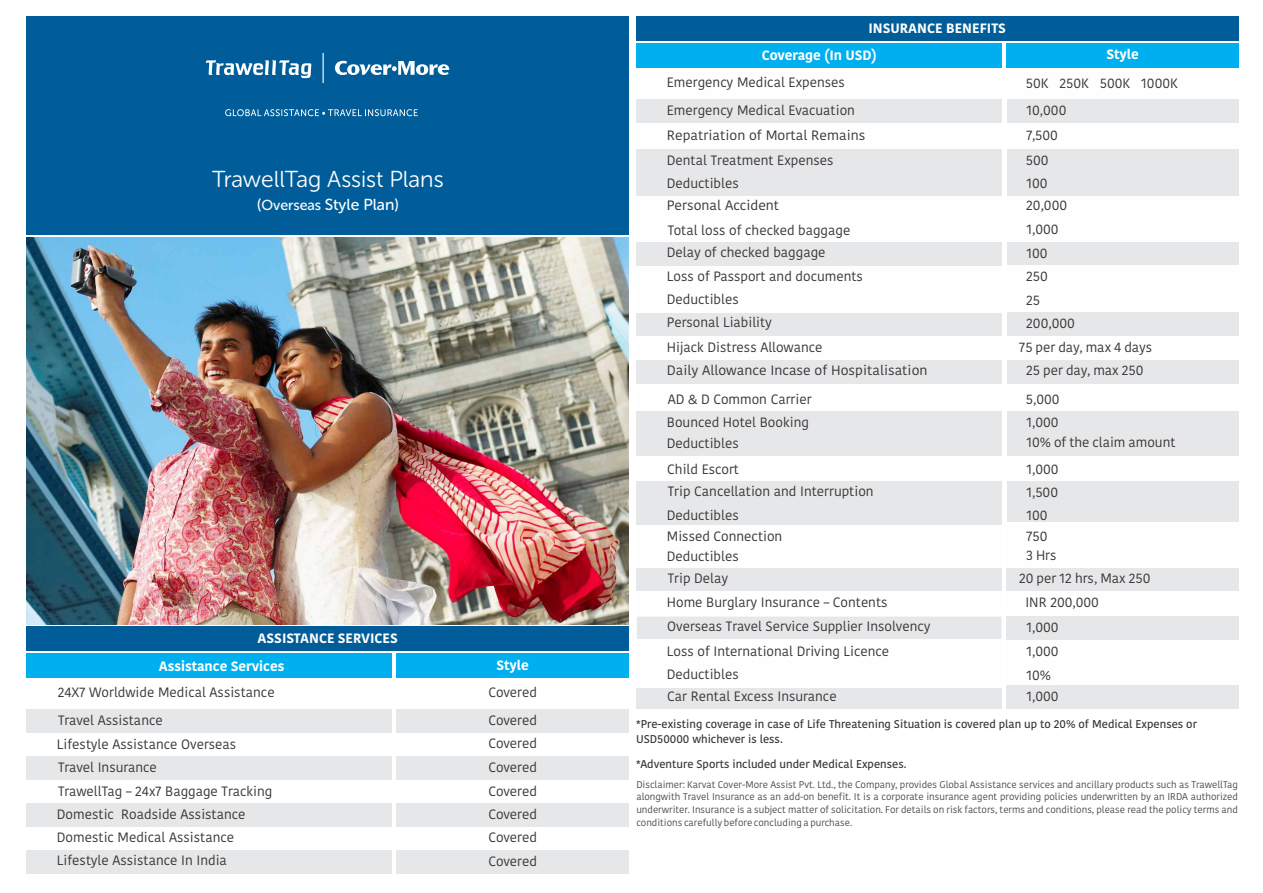
<style>
.page{position:relative;width:1263px;height:893px;background:#fff}
.page>*{position:absolute;margin:0;border:0;box-sizing:border-box;transform-origin:0 0}
.t1{font:23.1px "Museo Sans Rounded 300";color:#fefefe}
.t2{font:15.9px "Museo Sans Rounded 500";color:#fefefe}
.t3{font:13.5px/23.5px "Kohinoor";color:#373435}
.t4{font:700 13.5px "Kohinoor";color:#fefefe}
.t5{font:13.5px/24.5px "Kohinoor";color:#373435;scale:1.04 1}
.t6{font:600 11.25px/14.7px "Kohinoor";color:#373435}
.t7{font:9.75px/12.8px "Kohinoor";color:#4b4b4d;text-align:justify}
.s1{font-size:14.4px}
</style>
<div class="page">
<div style="left:26px;top:756px;width:366px;height:23px;background:#e6e7e8"></div>
<div style="left:396px;top:756px;width:233px;height:23px;background:#e6e7e8"></div>
<div style="left:26px;top:803px;width:366px;height:24px;background:#e6e7e8"></div>
<div style="left:396px;top:803px;width:233px;height:24px;background:#e6e7e8"></div>
<div style="left:26px;top:850px;width:366px;height:24px;background:#e6e7e8"></div>
<div style="left:396px;top:850px;width:233px;height:24px;background:#e6e7e8"></div>
<div style="left:26px;top:653px;width:366px;height:25px;background:#00afef"></div>
<div style="left:26px;top:709px;width:366px;height:23px;background:#e6e7e8"></div>
<div style="left:26px;top:626px;width:603px;height:25px;background:#005d99"></div>
<div style="left:396px;top:653px;width:233px;height:25px;background:#00afef"></div>
<div style="left:396px;top:709px;width:233px;height:23px;background:#e6e7e8"></div>
<div style="left:26px;top:16px;width:603px;height:219px;background:#005d99"></div>
<hr style="left:323px;top:53px;width:1px;height:30px;background:#fefefe">
<svg style="left:335px;top:61px;width:114px;height:14px"></svg>
<svg style="left:206px;top:60px;width:105px;height:18px"></svg>
<svg style="left:225px;top:109px;width:193px;height:7px"></svg>
<div style="left:636px;top:16px;width:602px;height:25px;background:#005d99"></div>
<div style="left:1007px;top:242px;width:231px;height:24px;background:#e6e7e8"></div>
<div style="left:1007px;top:313px;width:231px;height:23px;background:#e6e7e8"></div>
<div style="left:1007px;top:173px;width:231px;height:23px;background:#e6e7e8"></div>
<div style="left:1007px;top:149px;width:231px;height:24px;background:#e6e7e8"></div>
<div style="left:1007px;top:360px;width:231px;height:24px;background:#e6e7e8"></div>
<div style="left:636px;top:313px;width:366px;height:23px;background:#e6e7e8"></div>
<div style="left:636px;top:242px;width:366px;height:24px;background:#e6e7e8"></div>
<div style="left:636px;top:173px;width:366px;height:23px;background:#e6e7e8"></div>
<div style="left:636px;top:149px;width:366px;height:24px;background:#e6e7e8"></div>
<div style="left:636px;top:360px;width:365px;height:24px;background:#e6e7e8"></div>
<div style="left:1006px;top:44px;width:232px;height:24px;background:#00afef"></div>
<div style="left:636px;top:44px;width:366px;height:24px;background:#00afef"></div>
<div style="left:1007px;top:99px;width:231px;height:24px;background:#e6e7e8"></div>
<div style="left:636px;top:99px;width:366px;height:24px;background:#e6e7e8"></div>
<div style="left:1007px;top:412px;width:231px;height:44px;background:#e6e7e8"></div>
<div style="left:1007px;top:482px;width:231px;height:23px;background:#e6e7e8"></div>
<div style="left:1007px;top:499px;width:231px;height:23px;background:#e6e7e8"></div>
<div style="left:1006px;top:568px;width:232px;height:23px;background:#e6e7e8"></div>
<div style="left:1006px;top:616px;width:232px;height:23px;background:#e6e7e8"></div>
<div style="left:1006px;top:685px;width:232px;height:24px;background:#e6e7e8"></div>
<div style="left:636px;top:685px;width:366px;height:24px;background:#e6e7e8"></div>
<div style="left:636px;top:664px;width:366px;height:23px;background:#fefefe"></div>
<div style="left:636px;top:412px;width:365px;height:44px;background:#e6e7e8"></div>
<svg style="left:636px;top:481px;width:366px;height:1px"></svg>
<div style="left:636px;top:482px;width:366px;height:23px;background:#e6e7e8"></div>
<div style="left:636px;top:505px;width:366px;height:23px;background:#e6e7e8"></div>
<div style="left:636px;top:525px;width:366px;height:23px;background:#fefefe"></div>
<div style="left:636px;top:568px;width:366px;height:23px;background:#e6e7e8"></div>
<div style="left:637px;top:617px;width:365px;height:22px;background:#e6e7e8"></div>
<img style="left:26px;top:237px;width:603px;height:388px">
<p class="t4" style="left:868px;top:23px;width:139px">INSURANCE BENEFITS</p>
<p class="t4" style="left:762px;top:50px;width:117px">Coverage (In USD)</p>
<p class="t4" style="left:1106px;top:49px;width:34px">Style</p>
<p class="t3" style="left:667px;top:72px;width:180px">Emergency Medical Expenses</p>
<p class="t3" style="left:1026px;top:73px;width:154px">50K 250K 500K 1000K</p>
<h1 class="t1" style="left:212px;top:169px;width:233px">TrawellTag Assist Plans</h1>
<p class="t2" style="left:257px;top:198px;width:143px">(<span class="s1">Overseas</span> Style Plan)</p>
<p class="t3" style="left:667px;top:99px;width:200px;line-height:24.9px">Emergency Medical Evacuation<br>Repatriation of Mortal Remains</p>
<p class="t3" style="left:1026px;top:99px;width:42px;line-height:25.3px">10,000<br>7,500</p>
<p class="t3" style="left:667px;top:150px;width:168px">Dental Treatment Expenses</p>
<p class="t5" style="left:667px;top:195px;width:178px">Personal Accident<br>Total loss of checked baggage</p>
<p class="t3" style="left:667px;top:242px;width:160px">Delay of checked baggage</p>
<p class="t3" style="left:667px;top:289px;width:107px;line-height:23.1px">Deductibles<br>Personal Liability</p>
<p class="t3" style="left:667px;top:337px;width:262px">Hijack Distress Allowance<br>Daily Allowance Incase of Hospitalisation</p>
<p class="t3" style="left:667px;top:173px;width:73px">Deductibles</p>
<p class="t3" style="left:667px;top:265px;width:198px">Loss of Passport and documents</p>
<p class="t3" style="left:1026px;top:150px;width:24px">500</p>
<p class="t3" style="left:1026px;top:195px;width:42px">20,000<br>1,000</p>
<p class="t3" style="left:1026px;top:173px;width:23px">100</p>
<p class="t3" style="left:1026px;top:242px;width:50px">100<br>250<br>25<br>200,000</p>
<p class="t3" style="left:1019px;top:337px;width:134px;text-align:center">75 per day, max 4 days<br>25 per day, max 250</p>
<p class="t3" style="left:667px;top:389px;width:146px;line-height:22.6px">AD &amp; D Common Carrier<br>Bounced Hotel Booking</p>
<p class="t3" style="left:667px;top:431px;width:74px;line-height:26.4px">Deductibles<br>Child Escort</p>
<p class="t3" style="left:667px;top:481px;width:208px">Trip Cancellation and Interruption<br>Deductibles</p>
<p class="t3" style="left:667px;top:527px;width:117px;line-height:20.1px">Missed Connection<br>Deductibles</p>
<p class="t3" style="left:667px;top:567px;width:265px;line-height:24px">Trip Delay<br>Home Burglary Insurance – Contents<br>Overseas Travel Service Supplier Insolvency<br>Loss of International Driving Licence<br>Deductibles</p>
<p class="t3" style="left:667px;top:686px;width:171px">Car Rental Excess Insurance</p>
<p class="t6" style="left:636px;top:718px;width:562px">*Pre-existing coverage in case of Life Threatening Situation is covered plan up to 20% of Medical Expenses or<br>USD50000 whichever is less.</p>
<p class="t6" style="left:636px;top:757px;width:272px">*Adventure Sports included under Medical Expenses.</p>
<p class="t3" style="left:1026px;top:389px;width:35px">5,000</p>
<p class="t3" style="left:1026px;top:412px;width:34px">1,000</p>
<p class="t3" style="left:1026px;top:432px;width:151px">10% of the claim amount</p>
<p class="t3" style="left:1026px;top:459px;width:34px">1,000<br>1,500</p>
<p class="t3" style="left:1026px;top:505px;width:23px">100</p>
<p class="t3" style="left:1026px;top:527px;width:32px;line-height:19.4px">750<br>3 Hrs</p>
<p class="t3" style="left:1019px;top:568px;width:133px">20 per 12 hrs, Max 250</p>
<p class="t3" style="left:1026px;top:616px;width:34px;line-height:24.8px">1,000<br>1,000</p>
<p class="t3" style="left:1026px;top:666px;width:34px;line-height:21.1px">10%<br>1,000</p>
<p class="t3" style="left:1025px;top:592px;width:75px">INR 200,000</p>
<p class="t4" style="left:258px;top:633px;width:142px">ASSISTANCE SERVICES</p>
<p class="t4" style="left:496px;top:660px;width:34px">Style</p>
<p class="t4" style="left:159px;top:661px;width:127px">Assistance Services</p>
<p class="t3" style="left:58px;top:682px;width:218px">24X7 Worldwide Medical Assistance</p>
<p class="t3" style="left:488px;top:682px;width:50px">Covered</p>
<p class="t3" style="left:488px;top:710px;width:50px;text-align:justify">Covered Covered Covered</p>
<p class="t3" style="left:488px;top:804px;width:50px">Covered</p>
<p class="t3" style="left:488px;top:851px;width:50px">Covered</p>
<p class="t3" style="left:57px;top:710px;width:181px">Travel Assistance<br>Lifestyle Assistance Overseas</p>
<p class="t3" style="left:58px;top:780px;width:216px">TrawellTag – 24x7 Baggage Tracking</p>
<p class="t3" style="left:58px;top:757px;width:100px">Travel Insurance</p>
<p class="t3" style="left:488px;top:781px;width:50px">Covered</p>
<p class="t7" style="left:636px;top:779px;width:603px">Disclaimer: Karvat Cover-More Assist Pvt. Ltd., the Company, provides Global Assistance services and ancillary products such as TrawellTag alongwith Travel Insurance as an add-on benefit. It is a corporate insurance agent providing policies underwritten by an IRDA authorized underwriter. Insurance is a subject matter of solicitation. For details on risk factors, terms and conditions, please read the policy terms and conditions carefully before concluding a purchase.</p>
<p class="t3" style="left:57px;top:804px;width:190px">Domestic Roadside Assistance</p>
<p class="t3" style="left:488px;top:827px;width:50px">Covered</p>
<p class="t3" style="left:57px;top:827px;width:179px">Domestic Medical Assistance</p>
<p class="t3" style="left:57px;top:850px;width:171px">Lifestyle Assistance In India</p>
</div>
